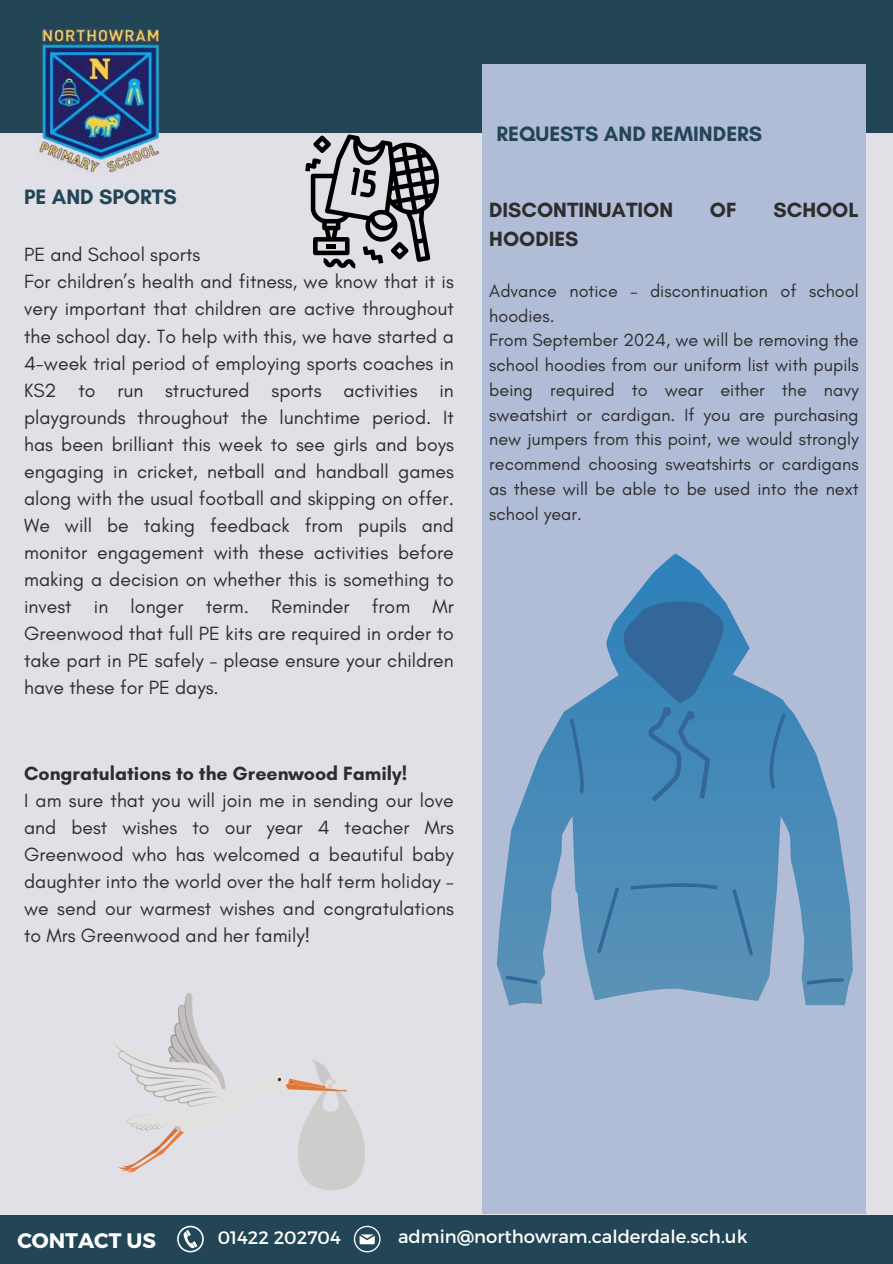
<style>
.page{position:relative;width:893px;height:1264px;background:#fff}
.page>*{position:absolute;margin:0;border:0;box-sizing:border-box;transform-origin:0 0}
.t1{font:700 21.15px "Glacial Indifference";color:#234657}
.t2{font:700 21px "Glacial Indifference";color:#2e2d2d}
.t3{font:700 21px "Montserrat";color:#fff}
.t4{font:19.5px/27px "Glacial Indifference";color:#2e2d2d;text-align:justify}
.t5{font:700 19.5px "Glacial Indifference";color:#2e2d2d}
.t6{font:18px/24.8px "Glacial Indifference";color:#2e2d2d}
.t7{font:18px "Montserrat";color:#fff}
</style>
<div class="page">
<div style="left:0;top:0;width:892px;height:1263px;background:#234657"></div>
<div style="left:0;top:133px;width:892px;height:1081px;background:#e1e0e7"></div>
<div style="left:482px;top:64px;width:383px;height:1149px;background:#b1bcd6"></div>
<img style="left:39px;top:28px;width:121px;height:145px">
<svg style="left:177px;top:1225px;width:27px;height:27px"></svg>
<svg style="left:354px;top:1225px;width:26px;height:27px"></svg>
<svg style="left:113px;top:993px;width:252px;height:197px"></svg>
<svg style="left:305px;top:134px;width:134px;height:134px"></svg>
<svg style="left:496px;top:553px;width:356px;height:452px"></svg>
<svg style="left:569px;top:718px;width:14px;height:76px"></svg>
<svg style="left:767px;top:713px;width:18px;height:75px"></svg>
<svg style="left:597px;top:887px;width:22px;height:66px"></svg>
<svg style="left:732px;top:889px;width:21px;height:66px"></svg>
<svg style="left:630px;top:883px;width:87px;height:6px"></svg>
<svg style="left:506px;top:975px;width:31px;height:9px"></svg>
<svg style="left:806px;top:978px;width:38px;height:6px"></svg>
<svg style="left:623px;top:601px;width:103px;height:200px;background:#397aac"></svg>
<p class="t1" style="left:24px;top:184px;width:154px">PE AND SPORTS</p>
<p class="t4" style="left:24px;top:241px;width:431px;text-align:left">PE and School sports<br>For children’s health and fitness, we know that it is very important that children are active throughout the school day. To help with this, we have started a 4-week trial period of employing sports coaches in KS2 to run structured sports activities in playgrounds throughout the lunchtime period. It has been brilliant this week to see girls and boys engaging in cricket, netball and handball games along with the usual football and skipping on offer.<br>We will be taking feedback from pupils and monitor engagement with these activities before making a decision on whether this is something to invest in longer term. Reminder from Mr Greenwood that full PE kits are required in order to take part in PE safely – please ensure your children have these for PE days.</p>
<p class="t5" style="left:24px;top:761px;width:384px">Congratulations to the Greenwood Family!</p>
<p class="t4" style="left:24px;top:786px;width:431px">I am sure that you will join me in sending our love and best wishes to our year 4 teacher Mrs Greenwood who has welcomed a beautiful baby daughter into the world over the half term holiday – we send our warmest wishes and congratulations to Mrs Greenwood and her family!</p>
<p class="t1" style="left:496px;top:121px;width:267px">REQUESTS AND REMINDERS</p>
<p class="t2" style="left:489px;top:197px;width:185px">DISCONTINUATION</p>
<p class="t2" style="left:710px;top:197px;width:28px">OF</p>
<p class="t2" style="left:773px;top:197px;width:87px">SCHOOL</p>
<p class="t2" style="left:489px;top:226px;width:91px">HOODIES</p>
<p class="t6" style="left:489px;top:278px;width:371px">Advance notice – discontinuation of school hoodies.<br>From September 2024, we will be removing the school hoodies from our uniform list with pupils being required to wear either the navy sweatshirt or cardigan. If you are purchasing new jumpers from this point, we would strongly recommend choosing sweatshirts or cardigans as these will be able to be used into the next school year.</p>
<p class="t3" style="left:17px;top:1226px;width:140px">CONTACT US</p>
<p class="t7" style="left:218px;top:1225px;width:125px">01422 202704</p>
<p class="t7" style="left:398px;top:1224px;width:351px">admin@northowram.calderdale.sch.uk</p>
</div>
